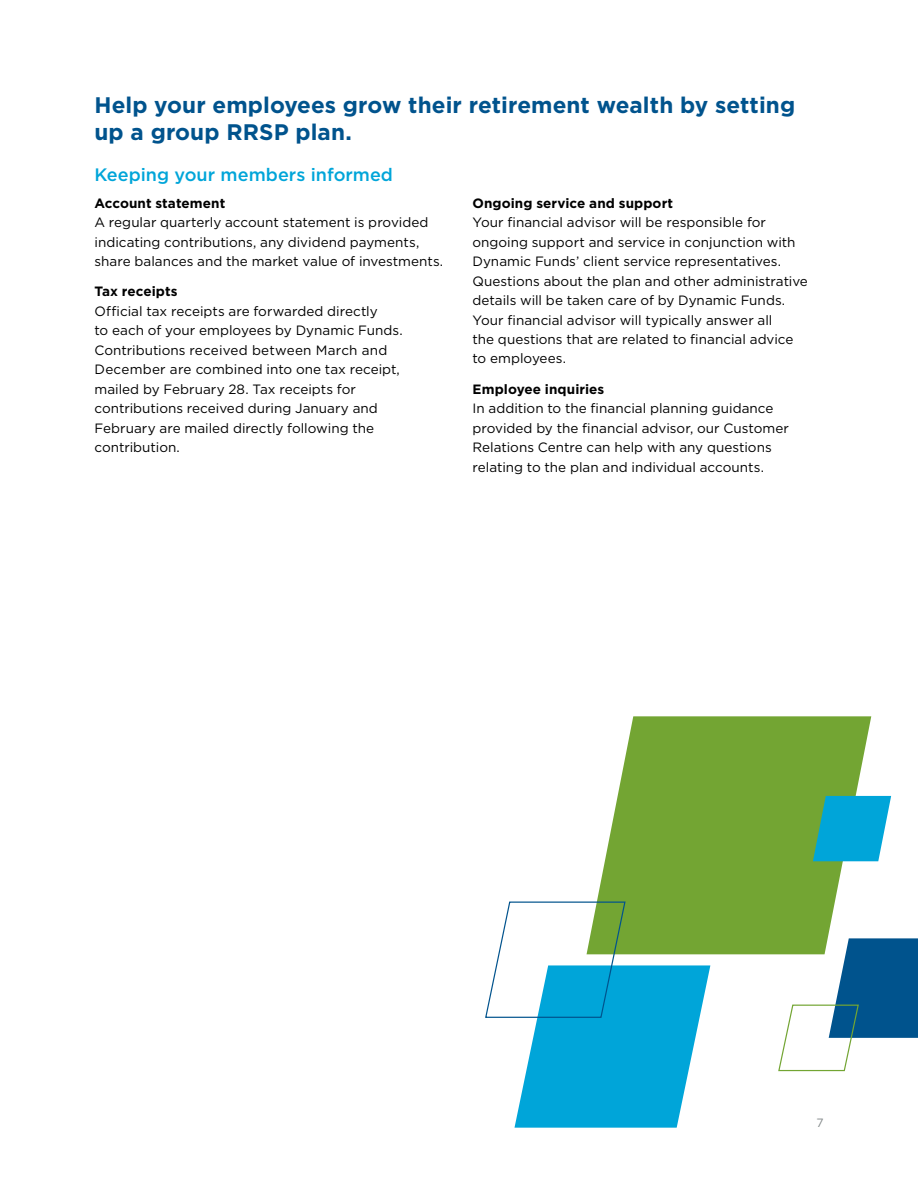
<style>
.page{position:relative;width:918px;height:1188px;background:#fff}
.page>*{position:absolute;margin:0;border:0;box-sizing:border-box;transform-origin:0 0}
.t1{font:700 22.5px/27px "Gotham";color:#00538d}
.t2{font:500 18px "Gotham";color:#00a5d9}
.t3{font:13.5px/19.5px "Gotham";color:#000}
.t4{font:700 13.5px "Gotham";letter-spacing:.005em;color:#000}
.t5{font:12px "Gotham";color:#83898a}
</style>
<div class="page">
<svg style="left:597px;top:716px;width:274px;height:238px;background:#84b04c"></svg>
<svg style="left:485px;top:901px;width:225px;height:227px"></svg>
<svg style="left:813px;top:796px;width:78px;height:65px;background:#1dacce"></svg>
<svg style="left:777px;top:938px;width:141px;height:134px"></svg>
<h1 class="t1" style="left:94px;top:91px;width:702px">Help your employees grow their retirement wealth by setting up a group RRSP plan.</h1>
<h2 class="t2" style="left:94px;top:163px;width:300px">Keeping your members informed</h2>
<p class="t4" style="left:94px;top:195px;width:132px">Account statement</p>
<p class="t3" style="left:94px;top:212px;width:350px">A regular quarterly account statement is provided indicating contributions, any dividend payments, share balances and the market value of investments.</p>
<p class="t4" style="left:94px;top:284px;width:85px">Tax receipts</p>
<p class="t3" style="left:94px;top:301px;width:310px">Official tax receipts are forwarded directly<br>to each of your employees by Dynamic Funds.<br>Contributions received between March and December are combined into one tax receipt, mailed by February 28. Tax receipts for contributions received during January and February are mailed directly following the contribution.</p>
<p class="t4" style="left:472px;top:195px;width:202px">Ongoing service and support</p>
<p class="t3" style="left:472px;top:212px;width:337px">Your financial advisor will be responsible for ongoing support and service in conjunction with Dynamic Funds’ client service representatives.<br>Questions about the plan and other administrative details will be taken care of by Dynamic Funds.<br>Your financial advisor will typically answer all<br>the questions that are related to financial advice to employees.</p>
<p class="t4" style="left:472px;top:381px;width:133px">Employee inquiries</p>
<p class="t3" style="left:472px;top:399px;width:318px">In addition to the financial planning guidance provided by the financial advisor, our Customer Relations Centre can help with any questions relating to the plan and individual accounts.</p>
<p class="t5" style="left:816px;top:1116px;width:9px">7</p>
</div>
